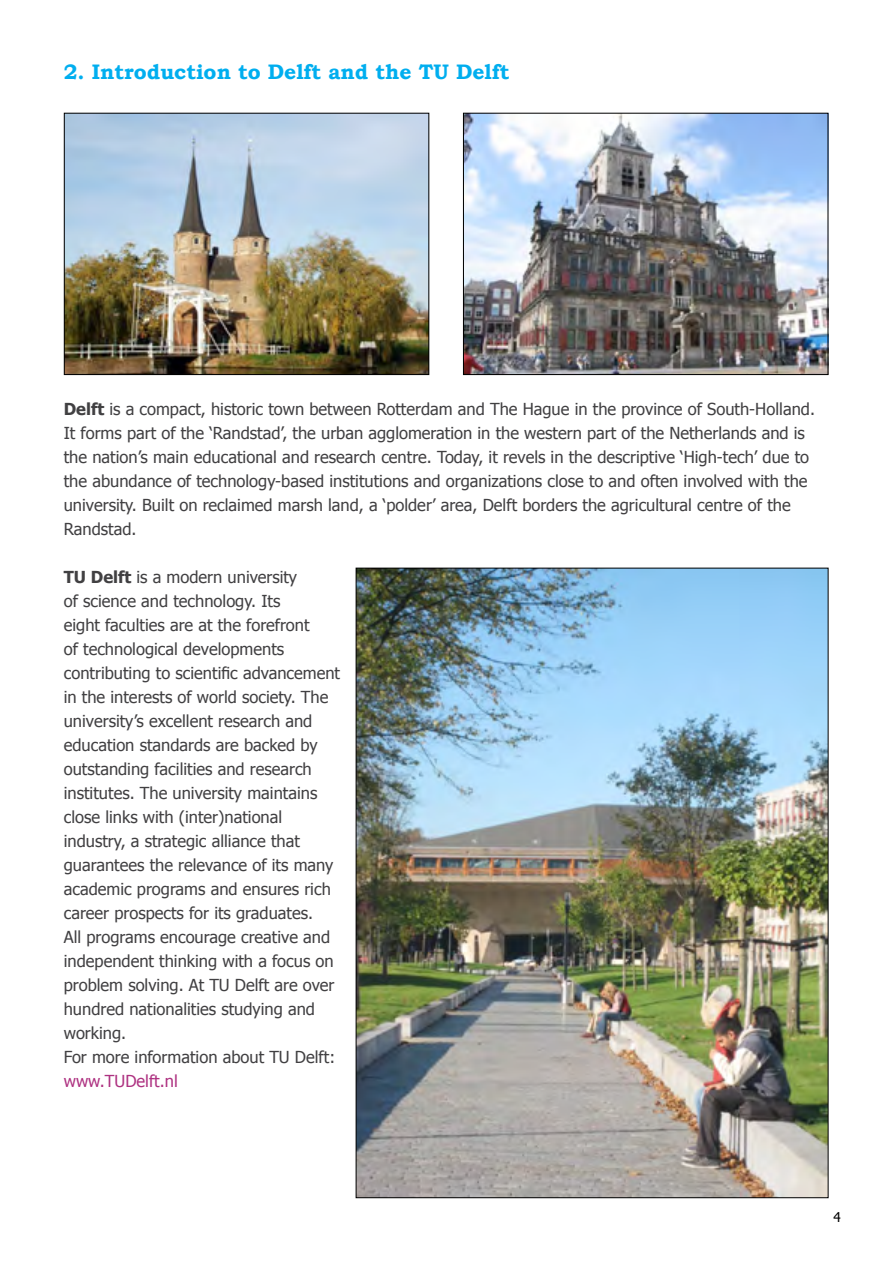
<style>
.page{position:relative;width:893px;height:1263px;background:#fff}
.page>*{position:absolute;margin:0;border:0;box-sizing:border-box;transform-origin:0 0}
.t1{font:700 21px "Bookman Old Style";color:#00aeef}
.t2{font:16.5px/24px "Tahoma";color:#414042}
.t3{font:16.5px "Tahoma";color:#ae3281}
.t4{font:13.5px "Tahoma";color:#000}
.s1{font-weight:700}
</style>
<div class="page">
<img style="left:358px;top:570px;width:468px;height:626px">
<img style="left:465px;top:115px;width:361px;height:258px">
<div style="left:463px;top:113px;width:365px;height:262px;border:1px solid #000"></div>
<img style="left:66px;top:115px;width:361px;height:258px">
<div style="left:64px;top:113px;width:365px;height:262px;border:1px solid #000"></div>
<p class="t1" style="left:64px;top:59px;width:447px">2. Introduction to Delft and the TU Delft</p>
<p class="t2" style="left:64px;top:396px;width:753px"><span class="s1">Delft</span> is a compact, historic town between Rotterdam and The Hague in the province of South-Holland.<br>It forms part of the ‘Randstad’, the urban agglomeration in the western part of the Netherlands and is the nation’s main educational and research centre. Today, it revels in the descriptive ‘High-tech’ due to the abundance of technology-based institutions and organizations close to and often involved with the university. Built on reclaimed marsh land, a ‘polder’ area, Delft borders the agricultural centre of the Randstad.</p>
<p class="t2" style="left:64px;top:564px;width:278px"><span class="s1">TU Delft</span> is a modern university<br>of science and technology. Its<br>eight faculties are at the forefront<br>of technological developments contributing to scientific advancement in the interests of world society. The university’s excellent research and education standards are backed by outstanding facilities and research institutes. The university maintains close links with (inter)national industry, a strategic alliance that guarantees the relevance of its many academic programs and ensures rich career prospects for its graduates.<br>All programs encourage creative and independent thinking with a focus on problem solving. At TU Delft are over hundred nationalities studying and working.<br>For more information about TU Delft:</p>
<p class="t3" style="left:64px;top:1070px;width:116px">www.TUDelft.nl</p>
<p class="t4" style="left:833px;top:1208px;width:9px">4</p>
</div>
